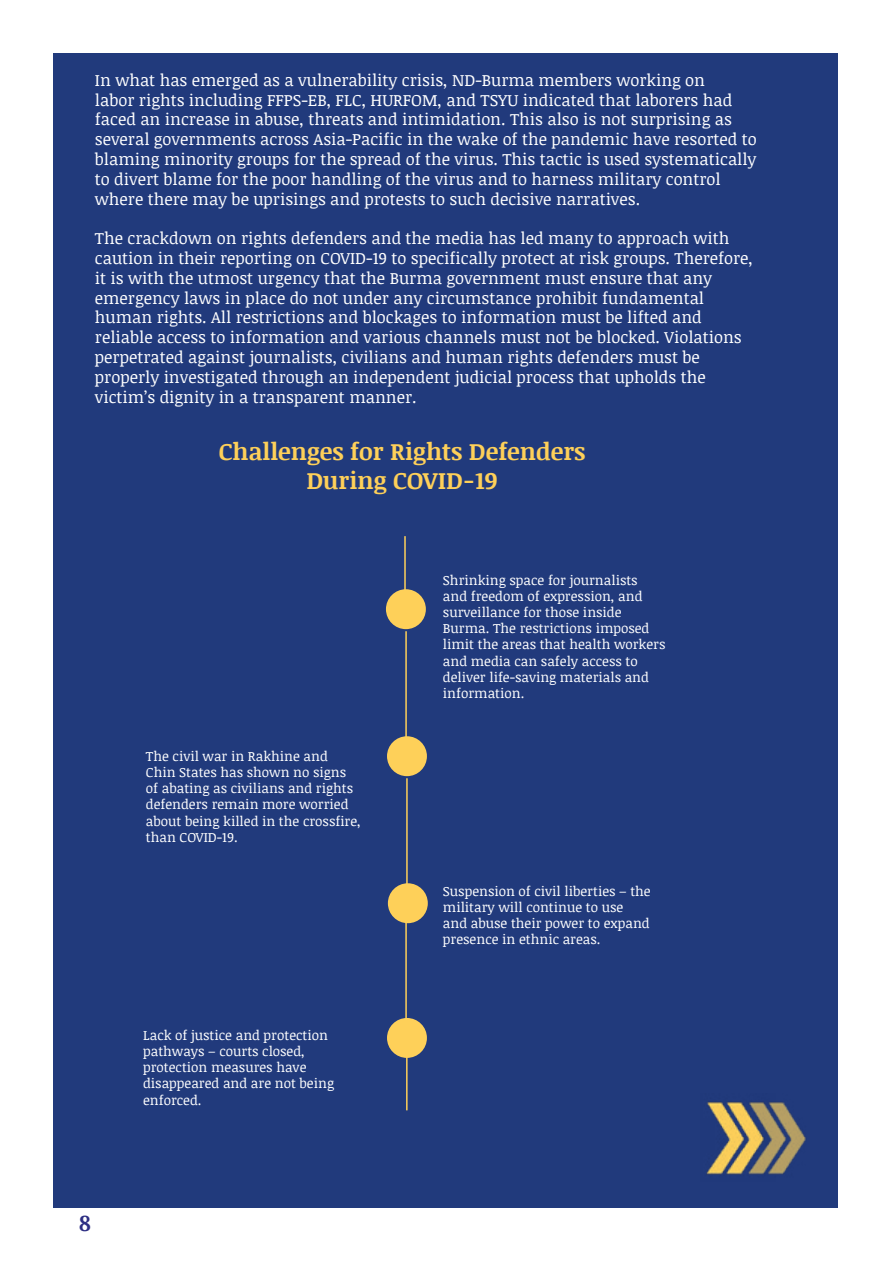
<style>
.page{position:relative;width:893px;height:1263px;background:#fff}
.page>*{position:absolute;margin:0;border:0;box-sizing:border-box;transform-origin:0 0}
.t1{font:700 24px/28.8px "Noticia Text";color:#fed059;text-align:center}
.t2{font:700 21px "Noto Serif";color:#2d2e83}
.t3{font:16.5px/19.8px "Noticia Text";color:#fff}
.t4{font:13.5px/16.2px "Noticia Text";color:#fff}
</style>
<div class="page">
<div style="left:53px;top:53px;width:785px;height:1155px;background:#213a7c"></div>
<hr style="left:404px;top:536px;width:2px;height:56px;background:#fed059">
<div style="left:386px;top:589px;width:40px;height:40px;background:#fed059;border-radius:50%"></div>
<hr style="left:405px;top:631px;width:2px;height:108px;background:#fed059">
<div style="left:387px;top:736px;width:40px;height:40px;background:#fed059;border-radius:50%"></div>
<hr style="left:406px;top:778px;width:2px;height:108px;background:#fed059">
<div style="left:388px;top:883px;width:40px;height:40px;background:#fed059;border-radius:50%"></div>
<hr style="left:405px;top:913px;width:2px;height:108px;background:#fed059">
<div style="left:387px;top:1018px;width:40px;height:40px;background:#fed059;border-radius:50%"></div>
<hr style="left:406px;top:1054px;width:2px;height:56px;background:#fed059">
<img style="left:706px;top:1101px;width:30px;height:74px">
<img style="left:736px;top:1101px;width:70px;height:74px">
<p class="t3" style="left:95px;top:70px;width:663px">In what has emerged as a vulnerability crisis, ND-Burma members working on<br>labor rights including FFPS-EB, FLC, HURFOM, and TSYU indicated that laborers had faced an increase in abuse, threats and intimidation. This also is not surprising as several governments across Asia-Pacific in the wake of the pandemic have resorted to blaming minority groups for the spread of the virus. This tactic is used systematically to divert blame for the poor handling of the virus and to harness military control where there may be uprisings and protests to such decisive narratives.</p>
<p class="t3" style="left:95px;top:228px;width:660px">The crackdown on rights defenders and the media has led many to approach with caution in their reporting on COVID-19 to specifically protect at risk groups. Therefore, it is with the utmost urgency that the Burma government must ensure that any emergency laws in place do not under any circumstance prohibit fundamental human rights. All restrictions and blockages to information must be lifted and reliable access to information and various channels must not be blocked. Violations perpetrated against journalists, civilians and human rights defenders must be properly investigated through an independent judicial process that upholds the victim’s dignity in a transparent manner.</p>
<h1 class="t1" style="left:219px;top:436px;width:368px">Challenges for Rights Defenders<br>During COVID-19</h1>
<p class="t4" style="left:146px;top:747px;width:216px">The civil war in Rakhine and<br>Chin States has shown no signs of abating as civilians and rights defenders remain more worried about being killed in the crossfire, than COVID-19.</p>
<p class="t2" style="left:79px;top:1209px;width:13px">8</p>
<p class="t4" style="left:143px;top:1026px;width:192px">Lack of justice and protection pathways – courts closed, protection measures have disappeared and are not being enforced.</p>
<p class="t4" style="left:443px;top:571px;width:224px">Shrinking space for journalists<br>and freedom of expression, and surveillance for those inside<br>Burma. The restrictions imposed limit the areas that health workers and media can safely access to deliver life-saving materials and information.</p>
<p class="t4" style="left:443px;top:882px;width:209px">Suspension of civil liberties – the military will continue to use and abuse their power to expand presence in ethnic areas.</p>
</div>
